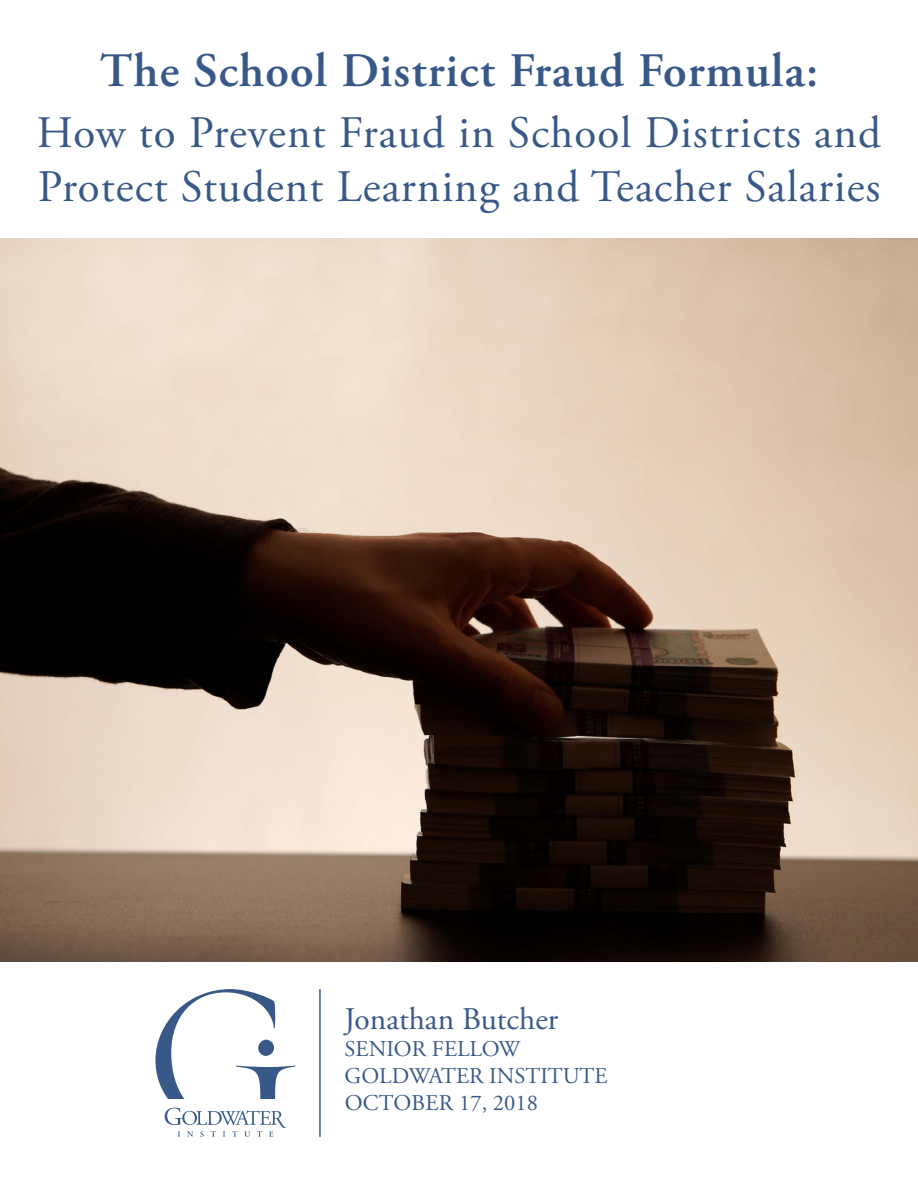
<style>
.page{position:relative;width:918px;height:1188px;background:#fff}
.page>*{position:absolute;margin:0;border:0;box-sizing:border-box;transform-origin:0 0}
.t1{font:600 48px "Adobe Garamond Pro";letter-spacing:.025em;color:#385988}
.t2{font:45px/54px "Adobe Garamond Pro";letter-spacing:.025em;color:#385988}
.t3{font:31.5px "Adobe Garamond Pro";color:#385988}
.t4{font:22.5px/27px "Adobe Garamond Pro";color:#385988}
</style>
<div class="page">
<img style="left:0;top:238px;width:918px;height:724px">
<svg style="left:165px;top:1108px;width:121px;height:29px"></svg>
<svg style="left:155px;top:989px;width:140px;height:110px"></svg>
<hr style="left:319px;top:989px;width:2px;height:148px;background:#385988">
<p class="t1" style="left:100px;top:43px;width:720px">The School District Fraud Formula:</p>
<p class="t2" style="left:37px;top:107px;width:846px">How to Prevent Fraud in School Districts and<br>Protect Student Learning and Teacher Salaries</p>
<p class="t3" style="left:345px;top:1000px;width:215px">Jonathan Butcher</p>
<p class="t4" style="left:345px;top:1036px;width:265px">SENIOR FELLOW<br>GOLDWATER INSTITUTE<br>OCTOBER 17, 2018</p>
</div>
